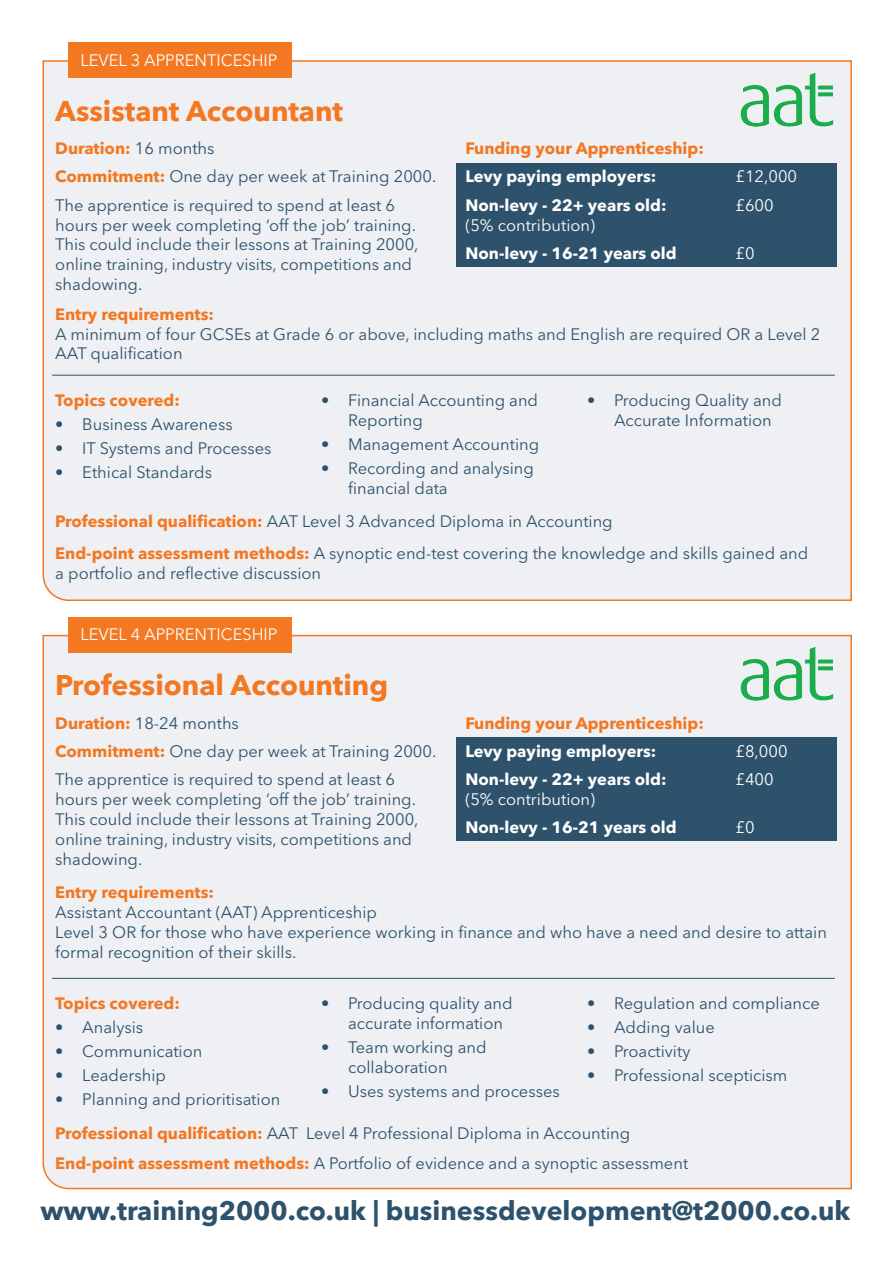
<style>
.page{position:relative;width:893px;height:1263px;background:#fff}
.page>*{position:absolute;margin:0;border:0;box-sizing:border-box;transform-origin:0 0}
.Heading_2_white{font:700 28.5px "Avenir Next LT Pro";color:#f47721}
.Intro_paragraph{font:700 26.7px "Avenir Next LT Pro";color:#2e526c}
.Heading_2_white-2{font:16.5px/19.8px "Avenir Next LT Pro";color:#2e526c}
.Heading_2_white-3{font:700 16.5px "Avenir Next LT Pro";color:#fff}
.Heading_2_white-4{font:16.5px "Avenir Next LT Pro";color:#fff}
.Heading_2_white-5{font:700 16.5px "Avenir Next LT Pro";color:#f47721}
.s1{font-weight:400;color:#2e526c}
.s2{font-weight:700;color:#f47721}
</style>
<div class="page">
<div style="left:42px;top:60px;width:810px;height:541px;background:#eff0f3"></div>
<div style="left:42px;top:634px;width:810px;height:556px;background:#eff0f3"></div>
<div style="left:68px;top:43px;width:224px;height:35px;background:#f47721"></div>
<div style="left:68px;top:617px;width:224px;height:35px;background:#f47721"></div>
<div style="left:456px;top:164px;width:381px;height:103px;background:#2e526c"></div>
<div style="left:456px;top:738px;width:381px;height:103px;background:#2e526c"></div>
<hr style="left:52px;top:375px;width:783px;height:1px;background:#2e526c">
<hr style="left:52px;top:978px;width:783px;height:1px;background:#2e526c">
<img style="left:739px;top:73px;width:96px;height:54px">
<img style="left:739px;top:646px;width:96px;height:55px">
<h2 class="Heading_2_white-4" style="left:80px;top:50px;width:199px">LEVEL 3 APPRENTICESHIP</h2>
<h2 class="Heading_2_white" style="left:55px;top:93px;width:289px">Assistant Accountant</h2>
<h2 class="Heading_2_white-5" style="left:55px;top:138px;width:161px">Duration: <span class="s1">16 months</span></h2>
<h2 class="Heading_2_white-2" style="left:55px;top:167px;width:383px"><span class="s2">Commitment:</span> One day per week at Training 2000.</h2>
<h2 class="Heading_2_white-2" style="left:55px;top:195px;width:365px">The apprentice is required to spend at least 6 hours per week completing ‘off the job’ training.<br>This could include their lessons at Training 2000, online training, industry visits, competitions and shadowing.</h2>
<h2 class="Heading_2_white-5" style="left:465px;top:138px;width:240px">Funding your Apprenticeship:</h2>
<h2 class="Heading_2_white-3" style="left:465px;top:167px;width:192px">Levy paying employers:</h2>
<h2 class="Heading_2_white-4" style="left:735px;top:167px;width:63px">£12,000</h2>
<h2 class="Heading_2_white-3" style="left:465px;top:195px;width:203px">Non-levy - 22+ years old:</h2>
<h2 class="Heading_2_white-4" style="left:735px;top:195px;width:40px">£600</h2>
<h2 class="Heading_2_white-4" style="left:465px;top:215px;width:131px">(5% contribution)</h2>
<h2 class="Heading_2_white-3" style="left:465px;top:243px;width:213px">Non-levy - 16-21 years old</h2>
<h2 class="Heading_2_white-4" style="left:735px;top:243px;width:21px">£0</h2>
<h2 class="Heading_2_white-2" style="left:55px;top:304px;width:767px"><span class="s2">Entry requirements:<br></span>A minimum of four GCSEs at Grade 6 or above, including maths and English are required OR a Level 2<br>AAT qualification</h2>
<h2 class="Heading_2_white-5" style="left:55px;top:390px;width:126px">Topics covered:</h2>
<h2 class="Heading_2_white-2" style="left:55px;top:414px;width:179px">• Business Awareness</h2>
<h2 class="Heading_2_white-2" style="left:55px;top:438px;width:218px">• IT Systems and Processes</h2>
<h2 class="Heading_2_white-2" style="left:55px;top:463px;width:158px">• Ethical Standards</h2>
<h2 class="Heading_2_white-2" style="left:348px;top:390px;width:191px;text-indent:-27px">• Financial Accounting and<br>Reporting</h2>
<h2 class="Heading_2_white-2" style="left:321px;top:434px;width:220px">• Management Accounting</h2>
<h2 class="Heading_2_white-2" style="left:348px;top:458px;width:187px;text-indent:-27px">• Recording and analysing financial data</h2>
<h2 class="Heading_2_white-2" style="left:614px;top:390px;width:170px;text-indent:-27px">• Producing Quality and<br>Accurate Information</h2>
<h2 class="Heading_2_white-2" style="left:55px;top:511px;width:559px"><span class="s2">Professional qualification:</span> AAT Level 3 Advanced Diploma in Accounting</h2>
<h2 class="Heading_2_white-2" style="left:55px;top:543px;width:754px"><span class="s2">End-point assessment methods:</span> A synoptic end-test covering the knowledge and skills gained and a portfolio and reflective discussion</h2>
<h2 class="Heading_2_white-4" style="left:80px;top:625px;width:199px">LEVEL 4 APPRENTICESHIP</h2>
<h2 class="Heading_2_white" style="left:55px;top:668px;width:334px">Professional Accounting</h2>
<h2 class="Heading_2_white-2" style="left:55px;top:713px;width:185px"><span class="s2">Duration:</span> 18-24 months</h2>
<h2 class="Heading_2_white-2" style="left:55px;top:741px;width:383px"><span class="s2">Commitment:</span> One day per week at Training 2000.</h2>
<h2 class="Heading_2_white-2" style="left:55px;top:770px;width:365px">The apprentice is required to spend at least 6 hours per week completing ‘off the job’ training.<br>This could include their lessons at Training 2000, online training, industry visits, competitions and shadowing.</h2>
<h2 class="Heading_2_white-5" style="left:465px;top:713px;width:240px">Funding your Apprenticeship:</h2>
<h2 class="Heading_2_white-3" style="left:465px;top:741px;width:192px">Levy paying employers:</h2>
<h2 class="Heading_2_white-4" style="left:735px;top:741px;width:54px">£8,000</h2>
<h2 class="Heading_2_white-3" style="left:465px;top:769px;width:203px">Non-levy - 22+ years old:</h2>
<h2 class="Heading_2_white-4" style="left:735px;top:770px;width:40px">£400</h2>
<h2 class="Heading_2_white-4" style="left:465px;top:789px;width:131px">(5% contribution)</h2>
<h2 class="Heading_2_white-3" style="left:465px;top:817px;width:213px">Non-levy - 16-21 years old</h2>
<h2 class="Heading_2_white-4" style="left:735px;top:818px;width:21px">£0</h2>
<h2 class="Heading_2_white-2" style="left:55px;top:882px;width:773px"><span class="s2">Entry requirements:<br></span>Assistant Accountant (AAT) Apprenticeship<br>Level 3 OR for those who have experience working in finance and who have a need and desire to attain formal recognition of their skills.</h2>
<h2 class="Heading_2_white-5" style="left:55px;top:993px;width:126px">Topics covered:</h2>
<h2 class="Heading_2_white-2" style="left:55px;top:1018px;width:89px">• Analysis</h2>
<h2 class="Heading_2_white-2" style="left:55px;top:1042px;width:149px">• Communication</h2>
<h2 class="Heading_2_white-2" style="left:55px;top:1066px;width:112px">• Leadership</h2>
<h2 class="Heading_2_white-2" style="left:55px;top:1090px;width:227px">• Planning and prioritisation</h2>
<h2 class="Heading_2_white-2" style="left:348px;top:993px;width:166px;text-indent:-27px">• Producing quality and accurate information</h2>
<h2 class="Heading_2_white-2" style="left:348px;top:1037px;width:140px;text-indent:-27px">• Team working and collaboration</h2>
<h2 class="Heading_2_white-2" style="left:321px;top:1081px;width:240px">• Uses systems and processes</h2>
<h2 class="Heading_2_white-2" style="left:587px;top:993px;width:234px">• Regulation and compliance</h2>
<h2 class="Heading_2_white-2" style="left:587px;top:1018px;width:129px">• Adding value</h2>
<h2 class="Heading_2_white-2" style="left:587px;top:1042px;width:105px">• Proactivity</h2>
<h2 class="Heading_2_white-2" style="left:587px;top:1066px;width:202px">• Professional scepticism</h2>
<h2 class="Heading_2_white-2" style="left:55px;top:1123px;width:576px"><span class="s2">Professional qualification:</span> AAT Level 4 Professional Diploma in Accounting</h2>
<h2 class="Heading_2_white-2" style="left:55px;top:1153px;width:634px"><span class="s2">End-point assessment methods:</span> A Portfolio of evidence and a synoptic assessment</h2>
<p class="Intro_paragraph" style="left:40px;top:1195px;width:812px">www.training2000.co.uk | businessdevelopment@t2000.co.uk</p>
</div>
